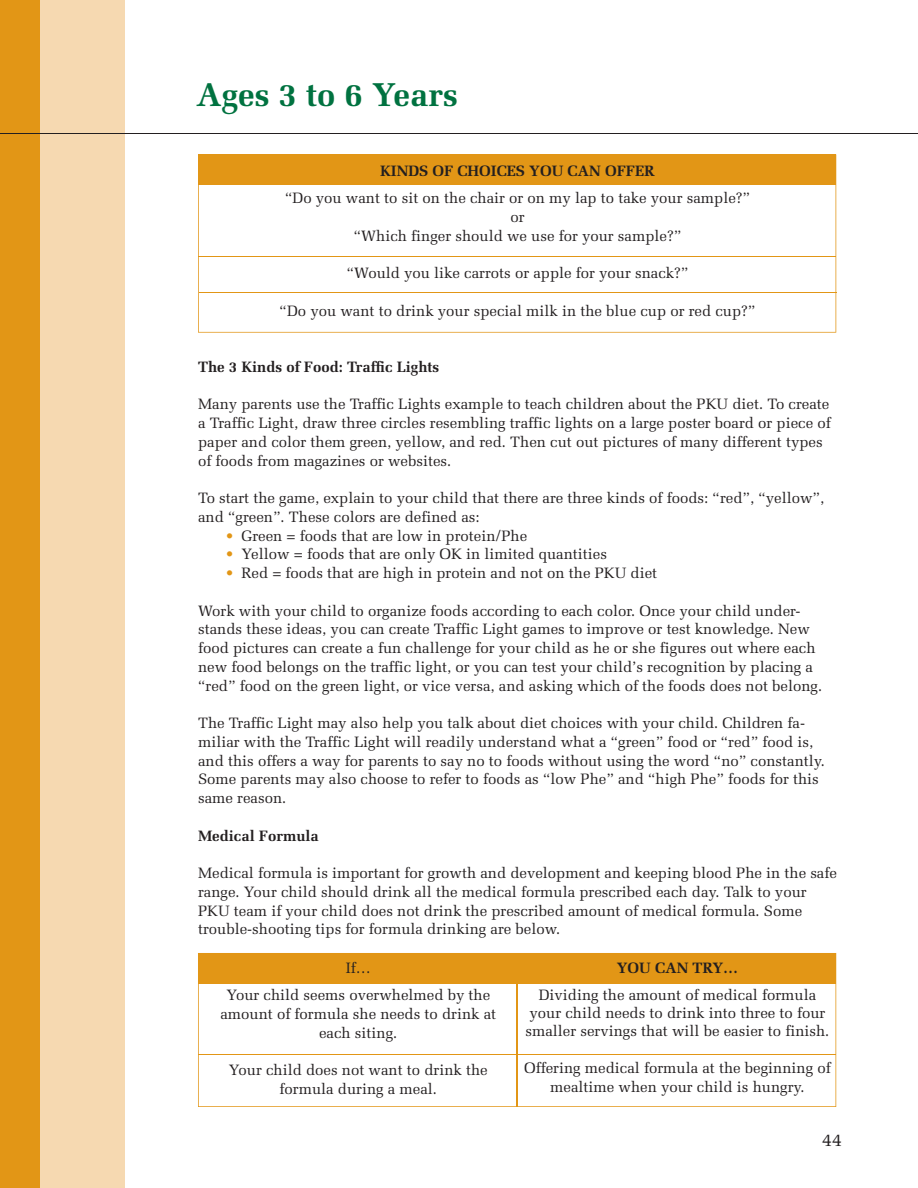
<style>
.page{position:relative;width:918px;height:1188px;background:#fff}
.page>*{position:absolute;margin:0;border:0;box-sizing:border-box;transform-origin:0 0}
.t1{font:700 33px "Melior LT Std";color:#007240}
.t2{font:18px "Melior";color:#231f20}
.t3{font:15px/18.8px "Melior";color:#231f20;text-align:center}
.t4{font:700 15px "Melior LT Std";color:#231f20}
.s1{color:#e29616}
</style>
<div class="page">
<div style="left:0;top:0;width:40px;height:1188px;background:#e29616"></div>
<div style="left:40px;top:0;width:85px;height:1188px;background:#f6d9b1"></div>
<svg style="left:198px;top:983px;width:638px;height:124px"></svg>
<svg style="left:198px;top:154px;width:638px;height:179px"></svg>
<hr style="left:0;top:134px;width:918px;height:1px;background:#231f20">
<div style="left:198px;top:155px;width:638px;height:30px;background:#e29616"></div>
<hr style="left:198px;top:256px;width:638px;height:1px;background:#e29616">
<hr style="left:199px;top:292px;width:638px;height:1px;background:#e29616">
<div style="left:198px;top:953px;width:638px;height:30px;background:#e29616"></div>
<hr style="left:198px;top:1054px;width:638px;height:1px;background:#e29616">
<hr style="left:516px;top:964px;width:2px;height:143px;background:#e29616">
<h1 class="t1" style="left:196px;top:74px;width:263px">Ages 3 to 6 Years</h1>
<p class="t4" style="left:380px;top:162px;width:277px">KINDS OF CHOICES YOU CAN OFFER</p>
<p class="t3" style="left:285px;top:189px;width:467px">“Do you want to sit on the chair or on my lap to take your sample?” or<br>“Which finger should we use for your sample?”</p>
<p class="t3" style="left:347px;top:264px;width:343px">“Would you like carrots or apple for your snack?”</p>
<p class="t3" style="left:280px;top:301px;width:477px">“Do you want to drink your special milk in the blue cup or red cup?”</p>
<p class="t4" style="left:198px;top:358px;width:243px">The 3 Kinds of Food: Traffic Lights</p>
<p class="t3" style="left:198px;top:395px;width:634px;text-align:left">Many parents use the Traffic Lights example to teach children about the PKU diet. To create a Traffic Light, draw three circles resembling traffic lights on a large poster board or piece of paper and color them green, yellow, and red. Then cut out pictures of many different types of foods from magazines or websites.</p>
<p class="t3" style="left:198px;top:489px;width:628px;text-align:left">To start the game, explain to your child that there are three kinds of foods: “red”, “yellow”, and “green”. These colors are defined as:</p>
<p class="t3" style="left:225px;top:526px;width:304px"><span class="s1">•</span> Green = foods that are low in protein/Phe</p>
<p class="t3" style="left:225px;top:545px;width:383px"><span class="s1">•</span> Yellow = foods that are only OK in limited quantities</p>
<p class="t3" style="left:225px;top:564px;width:434px"><span class="s1">•</span> Red = foods that are high in protein and not on the PKU diet</p>
<p class="t3" style="left:198px;top:601px;width:626px;text-align:left">Work with your child to organize foods according to each color. Once your child under&shy;stands these ideas, you can create Traffic Light games to improve or test knowledge. New food pictures can create a fun challenge for your child as he or she figures out where each new food belongs on the traffic light, or you can test your child’s recognition by placing a “red” food on the green light, or vice versa, and asking which of the foods does not belong.</p>
<p class="t3" style="left:198px;top:714px;width:628px;text-align:left">The Traffic Light may also help you talk about diet choices with your child. Children fa&shy;miliar with the Traffic Light will readily understand what a “green” food or “red” food is, and this offers a way for parents to say no to foods without using the word “no” constantly.<br>Some parents may also choose to refer to foods as “low Phe” and “high Phe” foods for this same reason.</p>
<p class="t4" style="left:198px;top:826px;width:122px">Medical Formula</p>
<p class="t3" style="left:198px;top:864px;width:640px;text-align:left">Medical formula is important for growth and development and keeping blood Phe in the safe range. Your child should drink all the medical formula prescribed each day. Talk to your PKU team if your child does not drink the prescribed amount of medical formula. Some trouble-shooting tips for formula drinking are below.</p>
<p class="t3" style="left:226px;top:955px;width:265px;line-height:27px">If…<br>Your child seems overwhelmed by the</p>
<p class="t3" style="left:220px;top:1005px;width:277px">amount of formula she needs to drink at each siting.</p>
<p class="t3" style="left:229px;top:1061px;width:260px">Your child does not want to drink the formula during a meal.</p>
<p class="t4" style="left:617px;top:959px;width:123px">YOU CAN TRY…</p>
<p class="t3" style="left:525px;top:986px;width:306px;line-height:18px">Dividing the amount of medical formula your child needs to drink into three to four smaller servings that will be easier to finish.</p>
<p class="t3" style="left:524px;top:1059px;width:308px">Offering medical formula at the beginning of mealtime when your child is hungry.</p>
<p class="t2" style="left:822px;top:1128px;width:22px">44</p>
</div>
